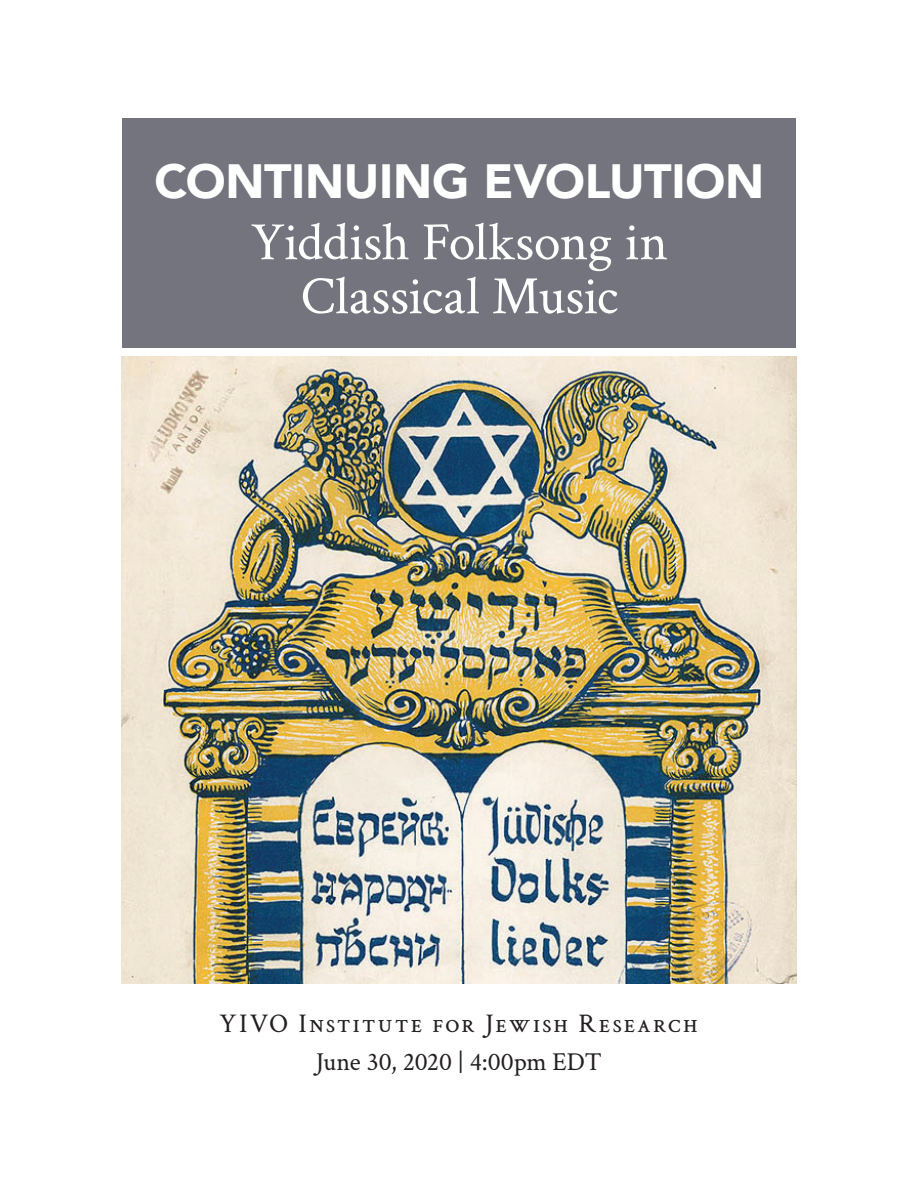
<style>
.page{position:relative;width:918px;height:1188px;background:#fff}
.page>*{position:absolute;margin:0;border:0;box-sizing:border-box;transform-origin:0 0}
.t1{font:54px/54px "Crimson";letter-spacing:-.015em;color:#fff;text-align:center}
.t2{font:900 48px "Avenir";letter-spacing:-.01em;color:#fff}
.t3{font:27px "Crimson";letter-spacing:.085em;color:#231f20}
.t4{font:25.95px "Crimson";letter-spacing:.005em;color:#231f20}
</style>
<div class="page">
<div style="left:123px;top:118px;width:673px;height:230px;background:#73747e"></div>
<img style="left:122px;top:357px;width:675px;height:627px">
<p class="t2" style="left:155px;top:141px;width:611px">CONTINUING EVOLUTION</p>
<p class="t1" style="left:251px;top:213px;width:419px">Yiddish Folksong in<br>Classical Music</p>
<p class="t3" style="left:219px;top:1005px;width:480px">YIVO Institute for Jewish Research</p>
<p class="t4" style="left:316px;top:1044px;width:287px">June 30, 2020 | 4:00pm EDT</p>
</div>
